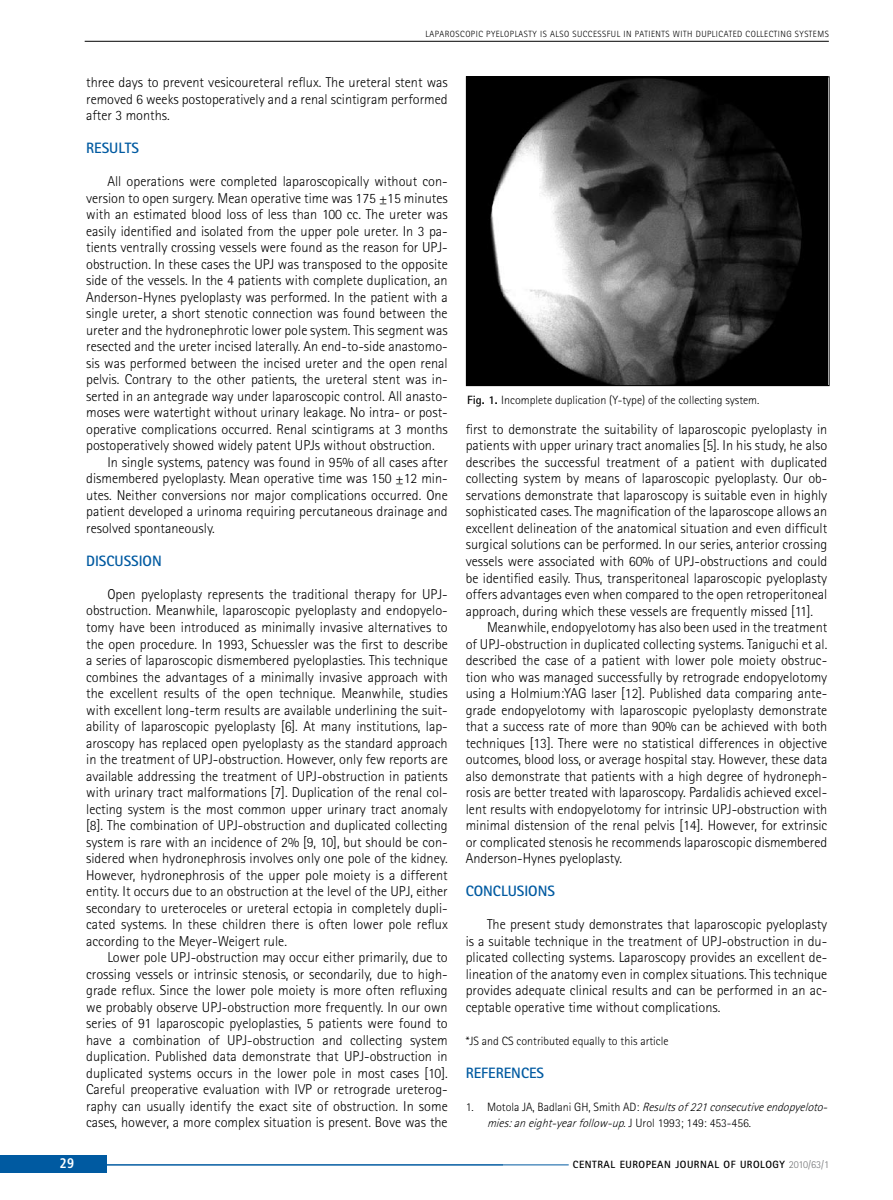
<style>
.page{position:relative;width:893px;height:1200px;background:#fff}
.page>*{position:absolute;margin:0;border:0;box-sizing:border-box;transform-origin:0 0}
.t1{font:700 15px "Rotis Sans Serif Pl";color:#005aa1}
.t2{font:300 14.25px/16.5px "Rotis Sans Serif Pl";color:#000;text-align:justify}
.t3{font:700 13.5px "Humnst 777 Cn PL";color:#fff}
.t4{font:italic 300 12px/16.5px "Rotis Sans Serif Pl";color:#000}
.t5{font:300 12px "Rotis Sans Serif Pl";color:#000}
.t6{font:700 10.5px "Rotis Sans Serif Pl";letter-spacing:.05em;color:#000}
.t7{font:300 9px "Rotis Sans Serif Pl";color:#000}
.s1{font-weight:700}
.s2{font-style:normal}
.s3{font-weight:300;color:#707173}
</style>
<div class="page">
<div style="left:0;top:1154px;width:107px;height:17px;background:#005aa1"></div>
<hr style="left:87px;top:1164px;width:482px;height:1px;background:#005aa1">
<hr style="left:85px;top:41px;width:744px;height:1px;background:#000">
<img style="left:468px;top:79px;width:359px;height:305px">
<div style="left:466px;top:77px;width:363px;height:309px;border:1px solid #000"></div>
<p class="t7" style="left:426px;top:29px;width:10px">Laparoscopic</p>
<p class="t7" style="left:486px;top:29px;width:6px">pyeloplasty</p>
<p class="t7" style="left:540px;top:29px;width:16px">is also</p>
<p class="t7" style="left:572px;top:29px;width:6px">successful</p>
<p class="t7" style="left:623px;top:29px;width:17px">in patients</p>
<p class="t7" style="left:673px;top:29px;width:6px">with</p>
<p class="t7" style="left:696px;top:29px;width:6px">duplicated</p>
<p class="t7" style="left:746px;top:29px;width:6px">collecting</p>
<p class="t7" style="left:795px;top:29px;width:6px">systems</p>
<p class="t2" style="left:86px;top:74px;width:363px">three days to prevent vesicoureteral reflux. The ureteral stent was removed 6 weeks postoperatively and a renal scintigram performed after 3 months.</p>
<p class="t1" style="left:86px;top:138px;width:52px">RESULTS</p>
<p class="t2" style="left:107px;top:173px;width:342px">All operations were completed laparoscopically without con-</p>
<p class="t2" style="left:86px;top:189px;width:363px">version to open surgery. Mean operative time was 175 ±15 minutes</p>
<p class="t2" style="left:86px;top:206px;width:363px">with an estimated blood loss of less than 100 cc. The ureter was</p>
<p class="t2" style="left:86px;top:222px;width:363px">easily identified and isolated from the upper pole ureter. In 3 pa-</p>
<p class="t2" style="left:86px;top:239px;width:363px">tients ventrally crossing vessels were found as the reason for UPJ-</p>
<p class="t2" style="left:86px;top:255px;width:363px">obstruction. In these cases the UPJ was transposed to the opposite</p>
<p class="t2" style="left:86px;top:272px;width:363px">side of the vessels. In the 4 patients with complete duplication, an</p>
<p class="t2" style="left:86px;top:288px;width:363px">Anderson-Hynes pyeloplasty was performed. In the patient with a</p>
<p class="t2" style="left:86px;top:305px;width:363px">single ureter, a short stenotic connection was found between the</p>
<p class="t2" style="left:86px;top:321px;width:363px">ureter and the hydronephrotic lower pole system. This segment was</p>
<p class="t2" style="left:86px;top:338px;width:363px">resected and the ureter incised laterally. An end-to-side anastomo-</p>
<p class="t2" style="left:86px;top:354px;width:363px">sis was performed between the incised ureter and the open renal</p>
<p class="t2" style="left:86px;top:371px;width:363px">pelvis. Contrary to the other patients, the ureteral stent was in-</p>
<p class="t2" style="left:86px;top:387px;width:363px">serted in an antegrade way under laparoscopic control. All anasto-</p>
<p class="t2" style="left:86px;top:404px;width:363px">moses were watertight without urinary leakage. No intra- or post-</p>
<p class="t2" style="left:86px;top:420px;width:363px">operative complications occurred. Renal scintigrams at 3 months</p>
<p class="t2" style="left:86px;top:437px;width:350px">postoperatively showed widely patent UPJs without obstruction.</p>
<p class="t2" style="left:107px;top:453px;width:342px">In single systems, patency was found in 95% of all cases after</p>
<p class="t2" style="left:86px;top:470px;width:363px">dismembered pyeloplasty. Mean operative time was 150 ±12 min-</p>
<p class="t2" style="left:86px;top:486px;width:363px">utes. Neither conversions nor major complications occurred. One</p>
<p class="t2" style="left:86px;top:503px;width:363px">patient developed a urinoma requiring percutaneous drainage and</p>
<p class="t2" style="left:86px;top:519px;width:130px">resolved spontaneously.</p>
<p class="t1" style="left:86px;top:551px;width:8px">DISC</p>
<p class="t1" style="left:115px;top:551px;width:49px">USSION</p>
<p class="t2" style="left:86px;top:585px;width:363px;text-indent:21px">Open pyeloplasty represents the traditional therapy for UPJ&shy;obstruction. Meanwhile, laparoscopic pyeloplasty and endopyelo&shy;tomy have been introduced as minimally invasive alternatives to the open procedure. In 1993, Schuessler was the first to describe a series of laparoscopic dismembered pyeloplasties. This technique combines the advantages of a minimally invasive approach with the excellent results of the open technique. Meanwhile, studies with excellent long-term results are available underlining the suit&shy;ability of laparoscopic pyeloplasty [6]. At many institutions, lap&shy;aroscopy has replaced open pyeloplasty as the standard approach in the treatment of UPJ-obstruction. However, only few reports are available addressing the treatment of UPJ-obstruction in patients with urinary tract malformations [7]. Duplication of the renal col&shy;lecting system is the most common upper urinary tract anomaly [8]. The combination of UPJ-obstruction and duplicated collecting system is rare with an incidence of 2% [9, 10], but should be con&shy;sidered when hydronephrosis involves only one pole of the kidney.<br>However, hydronephrosis of the upper pole moiety is a different entity. It occurs due to an obstruction at the level of the UPJ, either secondary to ureteroceles or ureteral ectopia in completely dupli&shy;cated systems. In these children there is often lower pole reflux according to the Meyer-Weigert rule.</p>
<p class="t2" style="left:86px;top:948px;width:363px;text-indent:21px">Lower pole UPJ-obstruction may occur either primarily, due to crossing vessels or intrinsic stenosis, or secondarily, due to high&shy;grade reflux. Since the lower pole moiety is more often refluxing we probably observe UPJ-obstruction more frequently. In our own series of 91 laparoscopic pyeloplasties, 5 patients were found to have a combination of UPJ-obstruction and collecting system duplication. Published data demonstrate that UPJ-obstruction in duplicated systems occurs in the lower pole in most cases [10].<br>Careful preoperative evaluation with IVP or retrograde ureterog&shy;raphy can usually identify the exact site of obstruction. In some cases, however, a more complex situation is present. Bove was the</p>
<p class="t5" style="left:467px;top:393px;width:294px"><span class="s1">FIG. 1.</span> Incomplete duplication (Y-type) of the collecting system.</p>
<p class="t2" style="left:466px;top:420px;width:363px">first to demonstrate the suitability of laparoscopic pyeloplasty in</p>
<p class="t2" style="left:466px;top:437px;width:363px">patients with upper urinary tract anomalies [5]. In his study, he also</p>
<p class="t2" style="left:466px;top:453px;width:363px">describes the successful treatment of a patient with duplicated</p>
<p class="t2" style="left:466px;top:470px;width:363px">collecting system by means of laparoscopic pyeloplasty. Our ob-</p>
<p class="t2" style="left:466px;top:486px;width:363px">servations demonstrate that laparoscopy is suitable even in highly</p>
<p class="t2" style="left:466px;top:503px;width:363px">sophisticated cases. The magnification of the laparoscope allows an</p>
<p class="t2" style="left:466px;top:519px;width:363px">excellent delineation of the anatomical situation and even difficult</p>
<p class="t2" style="left:466px;top:536px;width:363px">surgical solutions can be performed. In our series, anterior crossing</p>
<p class="t2" style="left:466px;top:553px;width:363px">vessels were associated with 60% of UPJ-obstructions and could</p>
<p class="t2" style="left:466px;top:569px;width:363px">be identified easily. Thus, transperitoneal laparoscopic pyeloplasty</p>
<p class="t2" style="left:466px;top:586px;width:363px">offers advantages even when compared to the open retroperitoneal</p>
<p class="t2" style="left:466px;top:602px;width:349px">approach, during which these vessels are frequently missed [11].</p>
<p class="t2" style="left:487px;top:619px;width:342px">Meanwhile, endopyelotomy has also been used in the treatment</p>
<p class="t2" style="left:466px;top:635px;width:363px">of UPJ-obstruction in duplicated collecting systems. Taniguchi et al.</p>
<p class="t2" style="left:466px;top:652px;width:363px">described the case of a patient with lower pole moiety obstruc-</p>
<p class="t2" style="left:466px;top:668px;width:363px">tion who was managed successfully by retrograde endopyelotomy</p>
<p class="t2" style="left:466px;top:685px;width:363px">using a Holmium:YAG laser [12]. Published data comparing ante-</p>
<p class="t2" style="left:466px;top:701px;width:363px">grade endopyelotomy with laparoscopic pyeloplasty demonstrate</p>
<p class="t2" style="left:466px;top:718px;width:363px">that a success rate of more than 90% can be achieved with both</p>
<p class="t2" style="left:466px;top:734px;width:363px">techniques [13]. There were no statistical differences in objective</p>
<p class="t2" style="left:466px;top:751px;width:363px">outcomes, blood loss, or average hospital stay. However, these data</p>
<p class="t2" style="left:466px;top:767px;width:363px">also demonstrate that patients with a high degree of hydroneph-</p>
<p class="t2" style="left:466px;top:784px;width:363px">rosis are better treated with laparoscopy. Pardalidis achieved excel-</p>
<p class="t2" style="left:466px;top:800px;width:363px">lent results with endopyelotomy for intrinsic UPJ-obstruction with</p>
<p class="t2" style="left:466px;top:817px;width:363px">minimal distension of the renal pelvis [14]. However, for extrinsic</p>
<p class="t2" style="left:466px;top:833px;width:363px">or complicated stenosis he recommends laparoscopic dismembered</p>
<p class="t2" style="left:466px;top:850px;width:158px">Anderson-Hynes pyeloplasty.</p>
<p class="t1" style="left:466px;top:881px;width:89px">CONCLUSIONS</p>
<p class="t2" style="left:466px;top:915px;width:363px;text-indent:21px">The present study demonstrates that laparoscopic pyeloplasty is a suitable technique in the treatment of UPJ-obstruction in du&shy;plicated collecting systems. Laparoscopy provides an excellent de&shy;lineation of the anatomy even in complex situations. This technique provides adequate clinical results and can be performed in an ac&shy;ceptable operative time without complications.</p>
<p class="t5" style="left:466px;top:1033px;width:204px">*JS and CS contributed equally to this article</p>
<p class="t1" style="left:466px;top:1062px;width:78px">REFERENCES</p>
<p class="t4" style="left:487px;top:1098px;width:345px;text-indent:-21px"><span class="s2">1 . M o t o l a J A , B a d l a n i G H , S m i t h A D :</span> Resultsof221consecutiveendopyeloto&shy;mies:aneight-yearfollow-up<span class="s2">. J U r o l 1 9 9 3 ; 1 49 : 4 5 3 - 4 5 6 .</span></p>
<p class="t3" style="left:60px;top:1154px;width:16px">29</p>
<p class="t6" style="left:573px;top:1157px;width:258px">CENTRAL EUROPEAN JOURNAL OF UROLOGY <span class="s3">2010/63/1</span></p>
</div>
